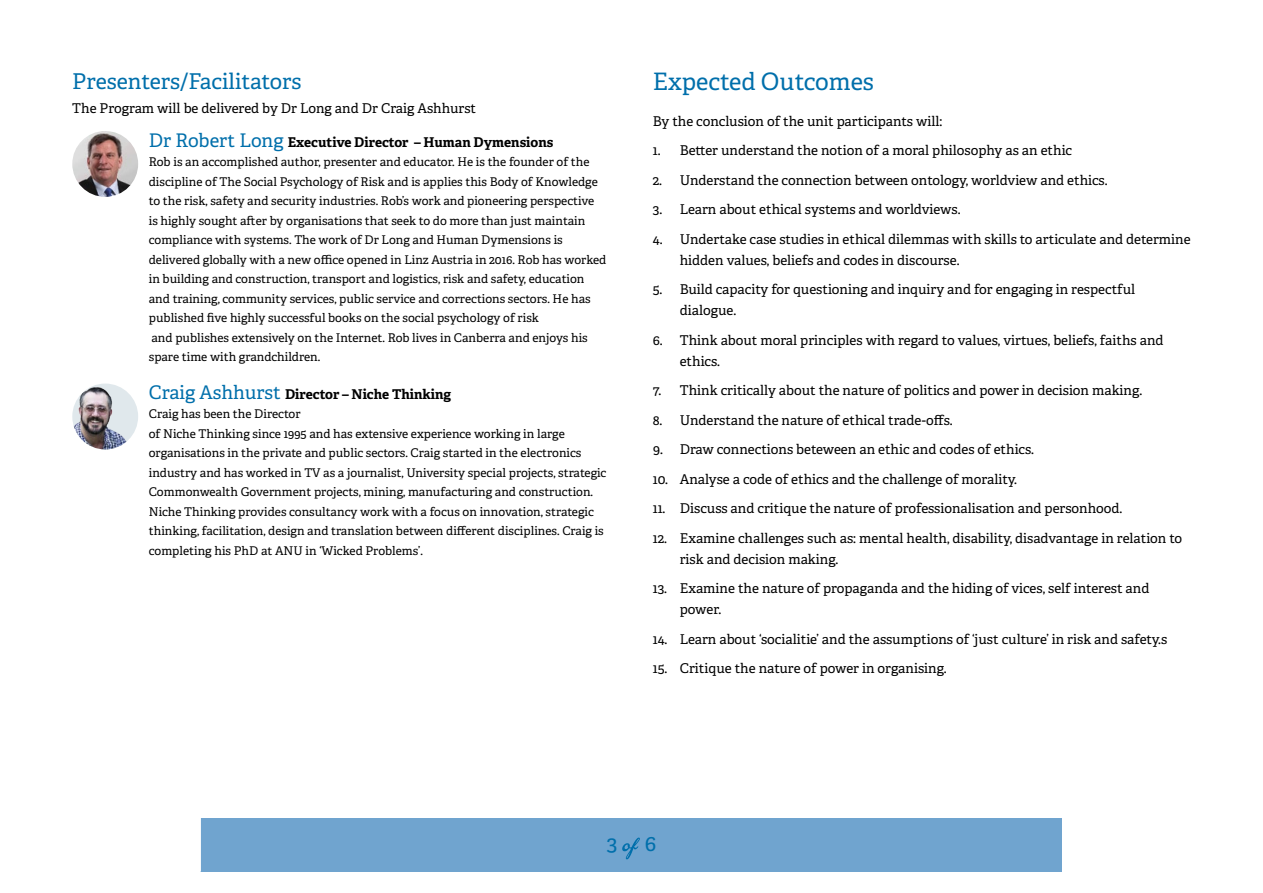
<style>
.page{position:relative;width:1263px;height:893px;background:#fff}
.page>*{position:absolute;margin:0;border:0;box-sizing:border-box;transform-origin:0 0}
.t1{font:24px "Adelle";color:#006fab}
.t2{font:21.75px "Adelle";color:#006fab}
.t3{font:13.5px/21px "Adelle";color:#000}
.t4{font:700 13.5px "Adelle";color:#000}
.t5{font:12px/19.5px "Adelle";color:#000}
.s1{font-weight:400;font-size:18.75px;color:#006fab}
</style>
<div class="page">
<div style="left:201px;top:818px;width:861px;height:54px;background:#70a4cf"></div>
<svg style="left:622px;top:837px;width:18px;height:22px"></svg>
<img style="left:72px;top:131px;width:66px;height:66px;border-radius:33px">
<img style="left:72px;top:384px;width:66px;height:65px;border-radius:33px">
<h2 class="t2" style="left:72px;top:68px;width:231px">Presenters/Facilitators</h2>
<p class="t3" style="left:72px;top:98px;width:405px">The Program will be delivered by Dr Long and Dr Craig Ashhurst</p>
<p class="t4" style="left:149px;top:133px;width:406px"><span class="s1">Dr Robert Long</span> Executive Director – Human Dymensions</p>
<p class="t5" style="left:149px;top:152px;width:459px">Rob is an accomplished author, presenter and educator. He is the founder of the discipline of The Social Psychology of Risk and is applies this Body of Knowledge to the risk, safety and security industries. Rob’s work and pioneering perspective<br>is highly sought after by organisations that seek to do more than just maintain compliance with systems. The work of Dr Long and Human Dymensions is delivered globally with a new office opened in Linz Austria in 2016. Rob has worked in building and construction, transport and logistics, risk and safety, education and training, community services, public service and corrections sectors. He has published five highly successful books on the social psychology of risk<br>and publishes extensively on the Internet. Rob lives in Canberra and enjoys his spare time with grandchildren.</p>
<p class="t4" style="left:149px;top:385px;width:304px"><span class="s1">Craig Ashhurst</span> Director – Niche Thinking</p>
<p class="t5" style="left:149px;top:404px;width:459px">Craig has been the Director<br>of Niche Thinking since 1995 and has extensive experience working in large organisations in the private and public sectors. Craig started in the electronics industry and has worked in TV as a journalist, University special projects, strategic Commonwealth Government projects, mining, manufacturing and construction.<br>Niche Thinking provides consultancy work with a focus on innovation, strategic thinking, facilitation, design and translation between different disciplines. Craig is completing his PhD at ANU in ‘Wicked Problems’.</p>
<h1 class="t1" style="left:653px;top:67px;width:223px">Expected Outcomes</h1>
<p class="t3" style="left:653px;top:111px;width:291px">By the conclusion of the unit participants will:</p>
<p class="t3" style="left:653px;top:140px;width:421px">1. Better understand the notion of a moral philosophy as an ethic</p>
<p class="t3" style="left:653px;top:170px;width:456px">2. Understand the connection between ontology, worldview and ethics.</p>
<p class="t3" style="left:653px;top:199px;width:309px">3. Learn about ethical systems and worldviews.</p>
<p class="t3" style="left:680px;top:229px;width:512px;text-indent:-27px">4. Undertake case studies in ethical dilemmas with skills to articulate and determine hidden values, beliefs and codes in discourse.</p>
<p class="t3" style="left:680px;top:279px;width:457px;text-indent:-27px">5. Build capacity for questioning and inquiry and for engaging in respectful dialogue.</p>
<p class="t3" style="left:680px;top:330px;width:485px;text-indent:-27px">6. Think about moral principles with regard to values, virtues, beliefs, faiths and ethics.</p>
<p class="t3" style="left:653px;top:380px;width:491px">7. Think critically about the nature of politics and power in decision making.</p>
<p class="t3" style="left:653px;top:410px;width:302px">8. Understand the nature of ethical trade-offs.</p>
<p class="t3" style="left:653px;top:439px;width:383px">9. Draw connections beteween an ethic and codes of ethics.</p>
<p class="t3" style="left:653px;top:469px;width:366px">10. Analyse a code of ethics and the challenge of morality.</p>
<p class="t3" style="left:653px;top:498px;width:471px">11. Discuss and critique the nature of professionalisation and personhood.</p>
<p class="t3" style="left:680px;top:528px;width:504px;text-indent:-27px">12. Examine challenges such as: mental health, disability, disadvantage in relation to risk and decision making.</p>
<p class="t3" style="left:680px;top:578px;width:471px;text-indent:-27px">13. Examine the nature of propaganda and the hiding of vices, self interest and power.</p>
<p class="t3" style="left:653px;top:629px;width:516px">14. Learn about ‘socialitie’ and the assumptions of ‘just culture’ in risk and safety.s</p>
<p class="t3" style="left:653px;top:658px;width:296px">15. Critique the nature of power in organising.</p>
<h2 class="t2" style="left:607px;top:830px;width:12px">3</h2>
<h2 class="t2" style="left:645px;top:830px;width:13px">6</h2>
</div>
